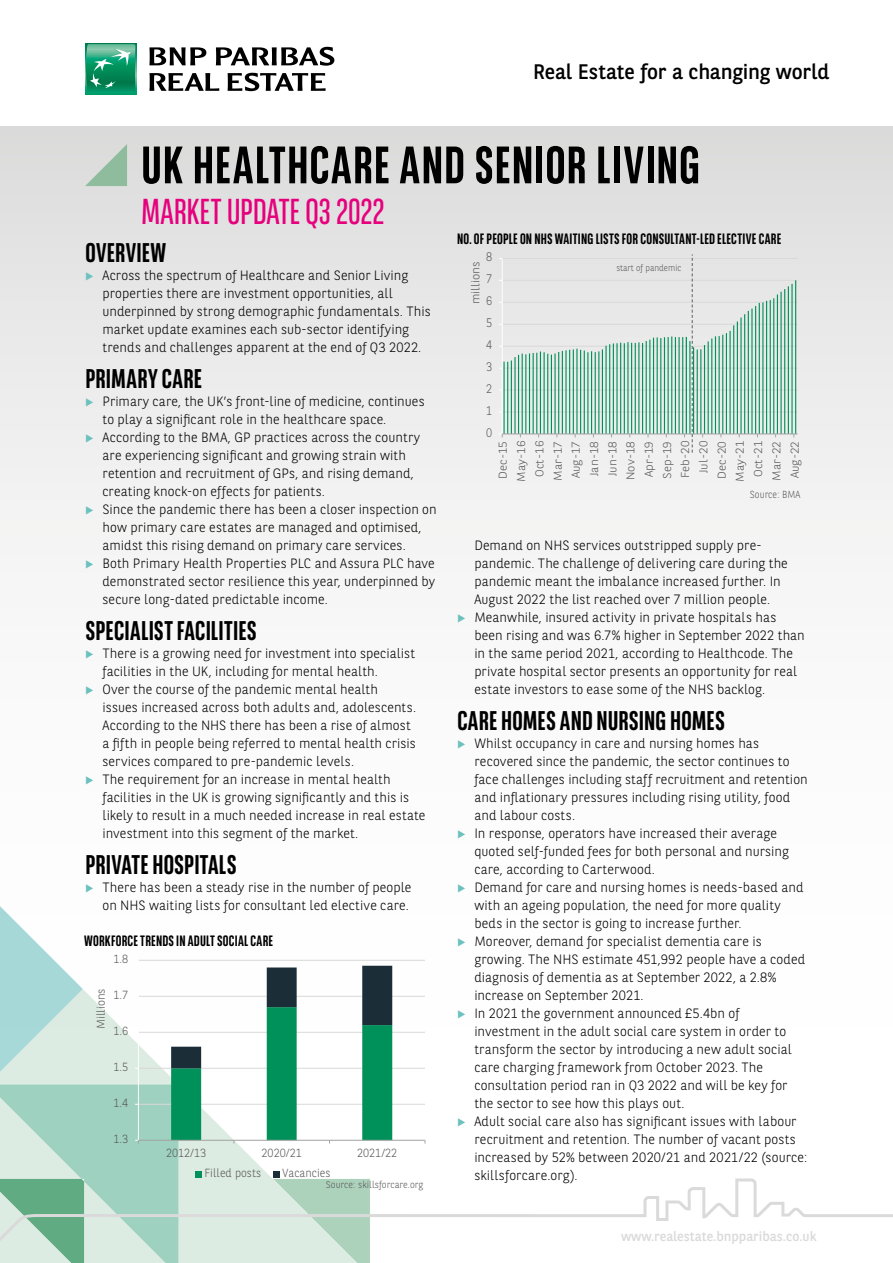
<style>
.page{position:relative;width:893px;height:1263px;background:#fff}
.page>*{position:absolute;margin:0;border:0;box-sizing:border-box;transform-origin:0 0}
.t1{font:700 52.5px "BNPP Sans Condensed";letter-spacing:.02em;color:#000}
.t2{font:36px "BNPP Sans Condensed";letter-spacing:-.005em;color:#e6007d}
.t3{font:700 27px "BNPP Sans Condensed";letter-spacing:.005em;color:#000}
.t4{font:21px "BNPP Sans";letter-spacing:-.005em;color:#000}
.t5{font:700 15px "BNPP Sans Condensed";letter-spacing:.015em;color:#000}
.t6{font:300 13.5px/18px "BNPP Sans";letter-spacing:.005em;color:#000}
.t7{font:13.5px "BNPP Sans";color:#dadada}
.t8{font:300 12.3px "BNPP Sans";color:#595959;scale:.92 1}
.t9{font:300 11.85px "BNPP Sans";color:#595959}
.t10{font:300 11.4px/18.3px "BNPP Sans";color:#595959;text-align:right;scale:1.08 1}
.t11{font:300 11.4px "BNPP Sans";color:#595959}
.t12{font:300 10.2px "BNPP Sans";color:#595959;scale:.92 1}
.t13{font:300 9.75px "BNPP Sans";color:#595959}
.t14{font:300 9.3px "BNPP Sans";color:#595959;scale:.92 1}
</style>
<div class="page">
<div style="left:0;top:127px;width:893px;height:1136px;background:linear-gradient(to bottom,#e3e3e3,#fff)"></div>
<svg style="left:392px;top:1178px;width:501px;height:72px"></svg>
<svg style="left:85px;top:43px;width:52px;height:52px"></svg>
<svg style="left:86px;top:44px;width:49px;height:49px;background:#2fa37a"></svg>
<svg style="left:149px;top:47px;width:57px;height:18px"></svg>
<svg style="left:216px;top:47px;width:118px;height:19px"></svg>
<svg style="left:149px;top:73px;width:70px;height:18px"></svg>
<svg style="left:228px;top:73px;width:98px;height:18px"></svg>
<svg style="left:85px;top:144px;width:42px;height:42px;background:#b5ccbc"></svg>
<hr style="left:502px;top:412px;width:295px;height:1px;background:#d9d9d9">
<hr style="left:502px;top:390px;width:295px;height:1px;background:#d9d9d9">
<hr style="left:502px;top:368px;width:295px;height:1px;background:#d9d9d9">
<hr style="left:502px;top:346px;width:295px;height:1px;background:#d9d9d9">
<hr style="left:502px;top:324px;width:295px;height:1px;background:#d9d9d9">
<hr style="left:502px;top:302px;width:295px;height:1px;background:#d9d9d9">
<hr style="left:502px;top:280px;width:295px;height:1px;background:#d9d9d9">
<hr style="left:502px;top:258px;width:295px;height:1px;background:#d9d9d9">
<svg style="left:503px;top:280px;width:293px;height:154px;background:#bad7cc"></svg>
<hr style="left:502px;top:258px;width:1px;height:176px;background:#fff">
<hr style="left:502px;top:434px;width:295px;height:1px;background:#a3a3a3">
<svg style="left:499px;top:434px;width:4px;height:3px"></svg>
<svg style="left:692px;top:254px;width:1px;height:199px"></svg>
<hr style="left:138px;top:1104px;width:287px;height:1px;background:#d9d9d9">
<hr style="left:138px;top:1068px;width:287px;height:1px;background:#d9d9d9">
<hr style="left:138px;top:1032px;width:287px;height:1px;background:#d9d9d9">
<hr style="left:138px;top:996px;width:287px;height:1px;background:#d9d9d9">
<hr style="left:138px;top:960px;width:287px;height:1px;background:#d9d9d9">
<hr style="left:138px;top:1140px;width:287px;height:1px;background:#a3a3a3">
<svg style="left:86px;top:272px;width:7px;height:8px"></svg>
<svg style="left:86px;top:398px;width:7px;height:8px"></svg>
<svg style="left:86px;top:434px;width:7px;height:8px"></svg>
<svg style="left:86px;top:506px;width:7px;height:8px"></svg>
<svg style="left:86px;top:560px;width:7px;height:8px"></svg>
<svg style="left:86px;top:650px;width:7px;height:8px"></svg>
<svg style="left:86px;top:686px;width:7px;height:8px"></svg>
<svg style="left:86px;top:776px;width:7px;height:8px"></svg>
<svg style="left:0;top:884px;width:392px;height:379px"></svg>
<svg style="left:458px;top:614px;width:7px;height:8px"></svg>
<svg style="left:458px;top:740px;width:7px;height:8px"></svg>
<svg style="left:458px;top:830px;width:7px;height:8px"></svg>
<svg style="left:458px;top:884px;width:7px;height:8px"></svg>
<svg style="left:458px;top:938px;width:7px;height:8px"></svg>
<svg style="left:458px;top:1010px;width:7px;height:8px"></svg>
<svg style="left:458px;top:1118px;width:7px;height:8px"></svg>
<h3 class="t4" style="left:533px;top:57px;width:297px">Real Estate for a changing world</h3>
<h1 class="t1" style="left:141px;top:134px;width:561px">UK HEALTHCARE AND SENIOR LIVING</h1>
<h2 class="t2" style="left:141px;top:189px;width:245px">MARKET UPDATE Q3 2022</h2>
<h3 class="t3" style="left:85px;top:237px;width:82px">OVERVIEW</h3>
<p class="t6" style="left:102px;top:265px;width:330px">Across the spectrum of Healthcare and Senior Living properties there are investment opportunities, all underpinned by strong demographic fundamentals. This market update examines each sub-sector identifying trends and challenges apparent at the end of Q3 2022.</p>
<h3 class="t3" style="left:85px;top:363px;width:118px">PRIMARY CARE</h3>
<p class="t6" style="left:102px;top:391px;width:336px">Primary care, the UK’s front-line of medicine, continues to play a significant role in the healthcare space.<br>According to the BMA, GP practices across the country are experiencing significant and growing strain with retention and recruitment of GPs, and rising demand, creating knock-on effects for patients.<br>Since the pandemic there has been a closer inspection on how primary care estates are managed and optimised, amidst this rising demand on primary care services.<br>Both Primary Health Properties PLC and Assura PLC have demonstrated sector resilience this year, underpinned by secure long-dated predictable income.</p>
<h3 class="t3" style="left:85px;top:615px;width:173px">SPECIALIST FACILITIES</h3>
<p class="t6" style="left:102px;top:643px;width:325px">There is a growing need for investment into specialist facilities in the UK, including for mental health.<br>Over the course of the pandemic mental health<br>issues increased across both adults and, adolescents.<br>According to the NHS there has been a rise of almost<br>a fifth in people being referred to mental health crisis services compared to pre-pandemic levels.<br>The requirement for an increase in mental health facilities in the UK is growing significantly and this is likely to result in a much needed increase in real estate investment into this segment of the market.</p>
<h3 class="t3" style="left:85px;top:849px;width:153px">PRIVATE HOSPITALS</h3>
<p class="t6" style="left:102px;top:877px;width:311px">There has been a steady rise in the number of people on NHS waiting lists for consultant led elective care.</p>
<p class="t5" style="left:457px;top:230px;width:326px">NO. OF PEOPLE ON NHS WAITING LISTS FOR CONSULTANT-LED ELECTIVE CARE</p>
<p class="t8" style="left:486px;top:248px;width:8px">8</p>
<p class="t10" style="left:466px;top:304px;width:41px;rotate:-90deg">millions</p>
<p class="t14" style="left:616px;top:261px;width:72px">start of pandemic</p>
<p class="t8" style="left:486px;top:270px;width:8px">7</p>
<p class="t8" style="left:486px;top:292px;width:8px">6</p>
<p class="t8" style="left:486px;top:314px;width:8px">5</p>
<p class="t8" style="left:486px;top:336px;width:8px">4</p>
<p class="t8" style="left:486px;top:358px;width:8px">3</p>
<p class="t8" style="left:486px;top:380px;width:8px">2</p>
<p class="t8" style="left:486px;top:402px;width:8px">1</p>
<p class="t8" style="left:486px;top:424px;width:8px">0</p>
<p class="t10" style="left:493px;top:482px;width:40px;rotate:-90deg">Dec-15<br>May-16<br>Oct-16<br>Mar-17<br>Aug-17<br>Jan-18<br>Jun-18<br>Nov-18<br>Apr-19<br>Sep-19<br>Feb-20<br>Jul-20<br>Dec-20<br>May-21<br>Oct-21<br>Mar-22<br>Aug-22</p>
<p class="t12" style="left:750px;top:488px;width:56px">Source: BMA</p>
<p class="t6" style="left:474px;top:535px;width:332px">Demand on NHS services outstripped supply pre&shy;pandemic. The challenge of delivering care during the pandemic meant the imbalance increased further. In August 2022 the list reached over 7 million people.<br>Meanwhile, insured activity in private hospitals has been rising and was 6.7% higher in September 2022 than in the same period 2021, according to Healthcode. The private hospital sector presents an opportunity for real estate investors to ease some of the NHS backlog.</p>
<h3 class="t3" style="left:457px;top:705px;width:269px">CARE HOMES AND NURSING HOMES</h3>
<p class="t6" style="left:474px;top:733px;width:335px">Whilst occupancy in care and nursing homes has recovered since the pandemic, the sector continues to face challenges including staff recruitment and retention and inflationary pressures including rising utility, food and labour costs.<br>In response, operators have increased their average quoted self-funded fees for both personal and nursing care, according to Carterwood.<br>Demand for care and nursing homes is needs-based and with an ageing population, the need for more quality beds in the sector is going to increase further.<br>Moreover, demand for specialist dementia care is growing. The NHS estimate 451,992 people have a coded diagnosis of dementia as at September 2022, a 2.8% increase on September 2021.<br>In 2021 the government announced £5.4bn of investment in the adult social care system in order to transform the sector by introducing a new adult social care charging framework from October 2023. The consultation period ran in Q3 2022 and will be key for the sector to see how this plays out.<br>Adult social care also has significant issues with labour recruitment and retention. The number of vacant posts increased by 52% between 2020/21 and 2021/22 (source: skillsforcare.org).</p>
<p class="t5" style="left:84px;top:932px;width:191px">WORKFORCE TRENDS IN ADULT SOCIAL CARE</p>
<p class="t9" style="left:114px;top:950px;width:16px">1.8</p>
<p class="t11" style="left:93px;top:1029px;width:43px;rotate:-90deg">Millions</p>
<p class="t9" style="left:114px;top:986px;width:16px">1.7</p>
<p class="t9" style="left:114px;top:1022px;width:16px">1.6</p>
<p class="t9" style="left:114px;top:1058px;width:16px">1.5</p>
<p class="t9" style="left:114px;top:1094px;width:16px">1.4</p>
<p class="t9" style="left:114px;top:1130px;width:16px">1.3</p>
<p class="t9" style="left:166px;top:1145px;width:42px">2012/13</p>
<p class="t9" style="left:262px;top:1145px;width:42px">2020/21</p>
<p class="t9" style="left:357px;top:1145px;width:42px">2021/22</p>
<p class="t9" style="left:205px;top:1165px;width:58px">Filled posts</p>
<p class="t9" style="left:282px;top:1165px;width:50px">Vacancies</p>
<p class="t13" style="left:326px;top:1178px;width:99px">Source: skillsforcare.org</p>
<p class="t7" style="left:621px;top:1227px;width:197px">www.realestate.bnpparibas.co.uk</p>
</div>
